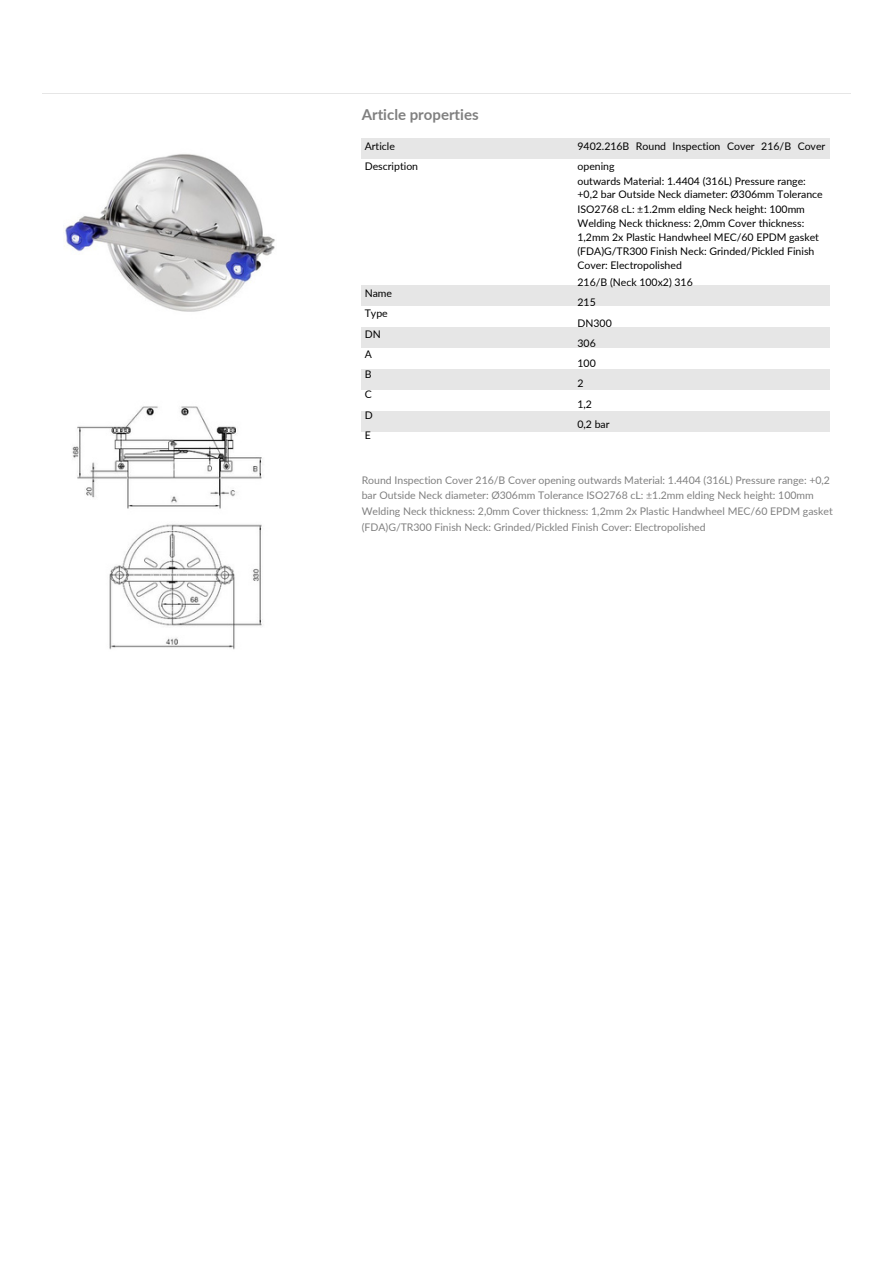
<style>
.page{position:relative;width:894px;height:1264px;background:#fff}
.page>*{position:absolute;margin:0;border:0;box-sizing:border-box;transform-origin:0 0}
.t1{font:700 15px "Lato";color:#808080}
.t2{font:10.5px/20.2px "Lato";color:#000}
.t3{font:10.5px/15.8px "Lato";color:#808080}
</style>
<div class="page">
<hr style="left:43px;top:93px;width:807px;height:1px;background:#e6e6e6">
<img style="left:64px;top:154px;width:211px;height:158px">
<img style="left:72px;top:406px;width:191px;height:244px">
<div style="left:361px;top:138px;width:468px;height:21px;background:#e6e6e6"></div>
<div style="left:361px;top:285px;width:468px;height:21px;background:#e6e6e6"></div>
<div style="left:361px;top:327px;width:468px;height:21px;background:#e6e6e6"></div>
<div style="left:361px;top:369px;width:468px;height:21px;background:#e6e6e6"></div>
<div style="left:361px;top:410px;width:468px;height:21px;background:#e6e6e6"></div>
<p class="t1" style="left:361px;top:105px;width:118px">Article properties</p>
<p class="t2" style="left:364px;top:136px;width:55px">Article<br>Description</p>
<p class="t2" style="left:577px;top:136px;width:249px">9402.216B Round Inspection Cover 216/B Cover opening</p>
<p class="t2" style="left:577px;top:171px;width:230px">outwards Material: 1.4404 (316L) Pressure range:</p>
<p class="t2" style="left:577px;top:184px;width:247px">+0,2 bar Outside Neck diameter: Ø306mm Tolerance</p>
<p class="t2" style="left:577px;top:199px;width:229px">ISO2768 cL: ±1.2mm elding Neck height: 100mm</p>
<p class="t2" style="left:577px;top:212px;width:228px">Welding Neck thickness: 2,0mm Cover thickness:</p>
<p class="t2" style="left:577px;top:227px;width:243px">1,2mm 2x Plastic Handwheel MEC/60 EPDM gasket</p>
<p class="t2" style="left:577px;top:240px;width:238px">(FDA)G/TR300 Finish Neck: Grinded/Pickled Finish</p>
<p class="t2" style="left:577px;top:255px;width:106px">Cover: Electropolished</p>
<p class="t2" style="left:577px;top:272px;width:117px">216/B (Neck 100x2) 316</p>
<p class="t2" style="left:577px;top:292px;width:20px">215</p>
<p class="t2" style="left:577px;top:312px;width:36px">DN300</p>
<p class="t2" style="left:577px;top:333px;width:20px">306</p>
<p class="t2" style="left:577px;top:353px;width:20px">100</p>
<p class="t2" style="left:577px;top:373px;width:8px">2</p>
<p class="t2" style="left:577px;top:393px;width:16px">1,2</p>
<p class="t2" style="left:577px;top:414px;width:34px">0,2 bar</p>
<h1 class="t2" style="left:364px;top:283px;width:29px">Name<br>Type<br>DN<br>A<br>B<br>C<br>D<br>E</h1>
<p class="t3" style="left:361px;top:471px;width:472px">Round Inspection Cover 216/B Cover opening outwards Material: 1.4404 (316L) Pressure range: +0,2 bar Outside Neck diameter: Ø306mm Tolerance ISO2768 cL: ±1.2mm elding Neck height: 100mm Welding Neck thickness: 2,0mm Cover thickness: 1,2mm 2x Plastic Handwheel MEC/60 EPDM gasket (FDA)G/TR300 Finish Neck: Grinded/Pickled Finish Cover: Electropolished</p>
</div>
